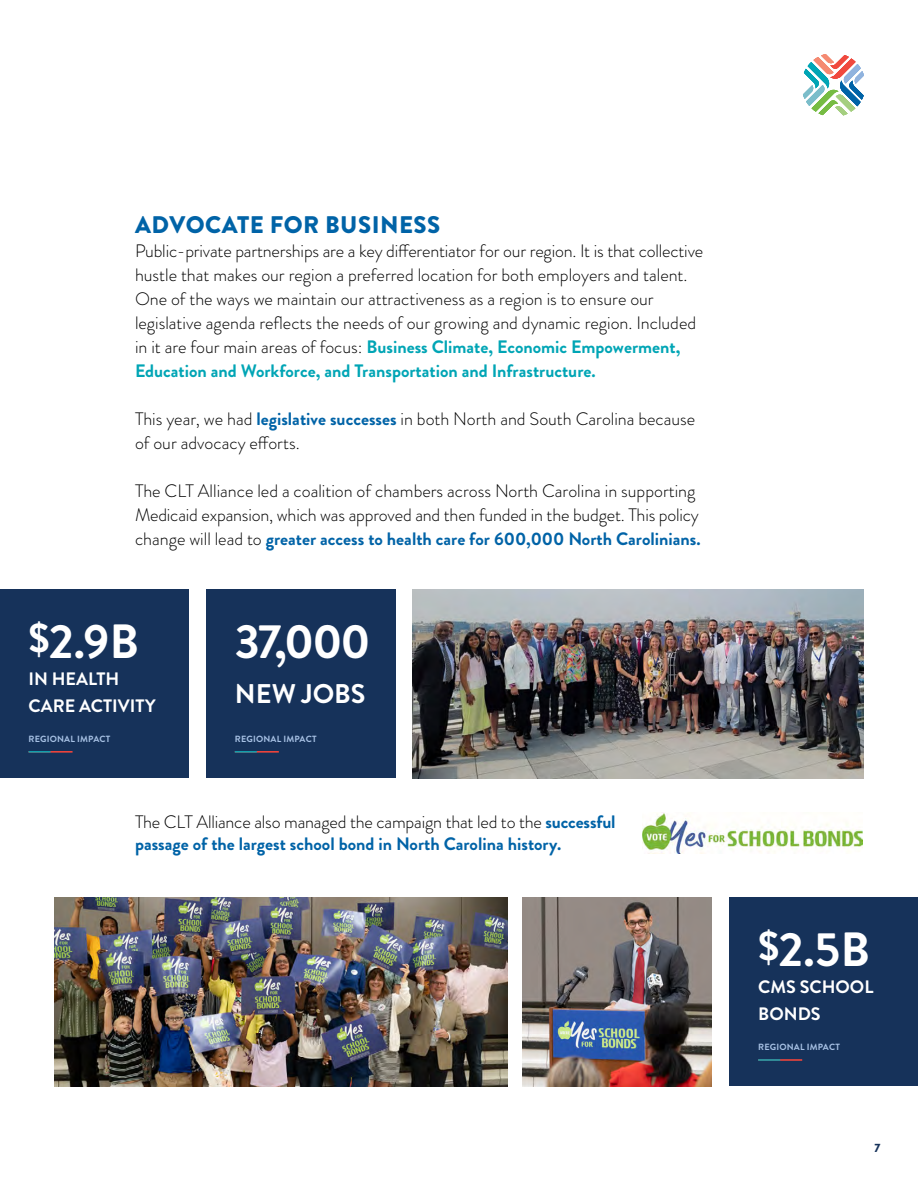
<style>
.page{position:relative;width:918px;height:1188px;background:#fff}
.page>*{position:absolute;margin:0;border:0;box-sizing:border-box;transform-origin:0 0}
.t1{font:700 48px "Brandon Grotesque";letter-spacing:-.04em;color:#fff}
.t2{font:700 27px "Brandon Grotesque";color:#fff}
.t3{font:900 24px "Brandon Grotesque";letter-spacing:.02em;color:#0063a7}
.t4{font:300 18px/24px "Brandon Grotesque";color:#000}
.t5{font:700 18px/21.6px "Brandon Grotesque";color:#0063a7}
.t6{font:700 18px/27px "Brandon Grotesque";color:#fff}
.t7{font:900 12px "Brandon Grotesque";color:#16325a}
.t8{font:700 9px "Brandon Grotesque";letter-spacing:.02em;color:#a8c2e5}
.s1{font-weight:700;color:#00a5b5}
.s2{font-weight:700;color:#0063a7}
.s3{font-size:40.5px}
.s4{font-weight:300;color:#000}
</style>
<div class="page">
<div style="left:206px;top:589px;width:189px;height:189px;background:#16325a"></div>
<hr style="left:235px;top:751px;width:44px;height:2px;background:#fd4539">
<hr style="left:235px;top:751px;width:22px;height:2px;background:#00a5b5">
<div style="left:0;top:589px;width:189px;height:189px;background:#16325a"></div>
<hr style="left:28px;top:751px;width:45px;height:2px;background:#fd4539">
<hr style="left:28px;top:751px;width:23px;height:2px;background:#00a5b5">
<div style="left:730px;top:897px;width:188px;height:189px;background:#16325a"></div>
<hr style="left:758px;top:1059px;width:44px;height:2px;background:#fd4539">
<hr style="left:758px;top:1059px;width:22px;height:2px;background:#00a5b5">
<img style="left:413px;top:589px;width:451px;height:189px">
<img style="left:523px;top:897px;width:189px;height:189px">
<svg style="left:803px;top:54px;width:61px;height:61px"></svg>
<img style="left:643px;top:812px;width:219px;height:42px">
<img style="left:54px;top:897px;width:453px;height:189px">
<h3 class="t3" style="left:135px;top:208px;width:307px">ADVOCATE FOR BUSINESS</h3>
<p class="t4" style="left:135px;top:239px;width:570px">Public-private partnerships are a key differentiator for our region. It is that collective hustle that makes our region a preferred location for both employers and talent.<br>One of the ways we maintain our attractiveness as a region is to ensure our legislative agenda reflects the needs of our growing and dynamic region. Included in it are four main areas of focus: <span class="s1">Business Climate, Economic Empowerment, Education and Workforce, and Transportation and Infrastructure.</span></p>
<p class="t4" style="left:135px;top:407px;width:562px">This year, we had <span class="s2">legislative successes</span> in both North and South Carolina because of our advocacy efforts.</p>
<p class="t4" style="left:135px;top:479px;width:567px">The CLT Alliance led a coalition of chambers across North Carolina in supporting<br>Medicaid expansion, which was approved and then funded in the budget. This policy change will lead to <span class="s2">greater access to health care for 600,000 North Carolinians.</span></p>
<h1 class="t1" style="left:28px;top:608px;width:112px"><span class="s3">$</span>2.9B</h1>
<p class="t6" style="left:29px;top:666px;width:128px">IN HEALTH<br>CARE ACTIVITY</p>
<p class="t8" style="left:29px;top:733px;width:83px">REGIONAL IMPACT</p>
<h1 class="t1" style="left:235px;top:608px;width:137px">37,000</h1>
<h2 class="t2" style="left:235px;top:675px;width:132px">NEW JOBS</h2>
<p class="t8" style="left:235px;top:733px;width:83px">REGIONAL IMPACT</p>
<p class="t5" style="left:135px;top:811px;width:482px"><span class="s4">The CLT Alliance also managed the campaign that led to the</span> successful passage of the largest school bond in North Carolina history.</p>
<h1 class="t1" style="left:758px;top:916px;width:113px"><span class="s3">$</span>2.5B</h1>
<p class="t6" style="left:758px;top:974px;width:117px">CMS SCHOOL<br>BONDS</p>
<p class="t8" style="left:758px;top:1041px;width:83px">REGIONAL IMPACT</p>
<p class="t7" style="left:875px;top:1139px;width:7px">7</p>
</div>
